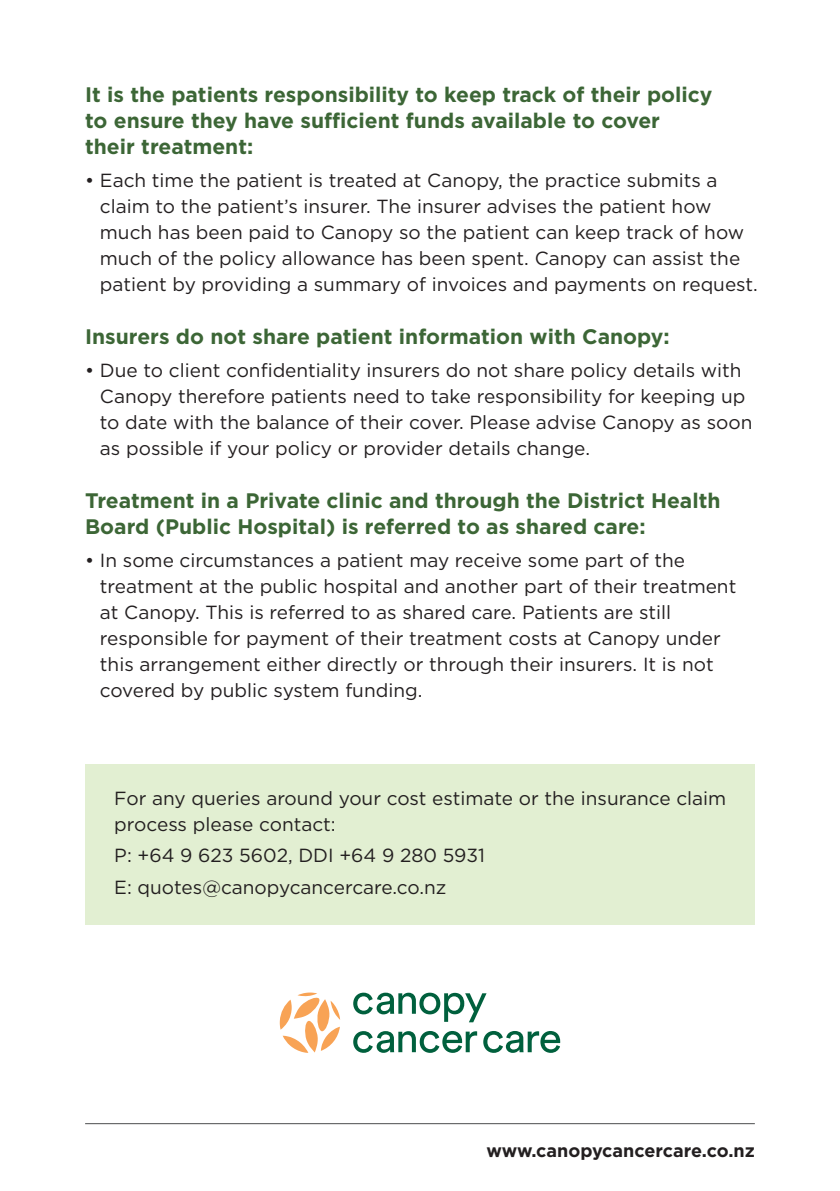
<style>
.page{position:relative;width:840px;height:1191px;background:#fff}
.page>*{position:absolute;margin:0;border:0;box-sizing:border-box;transform-origin:0 0}
.t1{font:700 21px/26px "Gotham";color:#3c6636}
.t2{font:19px/26px "Gotham";color:#231f20}
.t3{font:700 18px "Gotham";color:#231f20}
</style>
<div class="page">
<div style="left:85px;top:764px;width:669px;height:160px;background:#e2efd2"></div>
<hr style="left:85px;top:1123px;width:669px;height:1px;background:#4b4c4d">
<svg style="left:353px;top:992px;width:133px;height:30px"></svg>
<svg style="left:483px;top:1031px;width:77px;height:21px"></svg>
<svg style="left:353px;top:1031px;width:124px;height:21px"></svg>
<svg style="left:279px;top:992px;width:61px;height:61px"></svg>
<p class="t1" style="left:85px;top:81px;width:628px">It is the patients responsibility to keep track of their policy to ensure they have sufficient funds available to cover their treatment:</p>
<p class="t2" style="left:100px;top:167px;width:659px;text-indent:-15px">• Each time the patient is treated at Canopy, the practice submits a claim to the patient’s insurer. The insurer advises the patient how much has been paid to Canopy so the patient can keep track of how much of the policy allowance has been spent. Canopy can assist the patient by providing a summary of invoices and payments on request.</p>
<p class="t1" style="left:85px;top:323px;width:585px">Insurers do not share patient information with Canopy:</p>
<p class="t2" style="left:100px;top:357px;width:653px;text-indent:-15px">• Due to client confidentiality insurers do not share policy details with Canopy therefore patients need to take responsibility for keeping up to date with the balance of their cover. Please advise Canopy as soon as possible if your policy or provider details change.</p>
<p class="t1" style="left:85px;top:487px;width:636px">Treatment in a Private clinic and through the District Health<br>Board (Public Hospital) is referred to as shared care:</p>
<p class="t2" style="left:100px;top:546px;width:637px;text-indent:-15px">• In some circumstances a patient may receive some part of the treatment at the public hospital and another part of their treatment at Canopy. This is referred to as shared care. Patients are still responsible for payment of their treatment costs at Canopy under this arrangement either directly or through their insurers. It is not covered by public system funding.</p>
<p class="t2" style="left:114px;top:784px;width:613px">For any queries around your cost estimate or the insurance claim process please contact:</p>
<p class="t2" style="left:114px;top:839px;width:372px;line-height:31.6px">P: +64 9 623 5602, DDI +64 9 280 5931<br>E: quotes@canopycancercare.co.nz</p>
<p class="t3" style="left:486px;top:1138px;width:270px">www.canopycancercare.co.nz</p>
</div>
